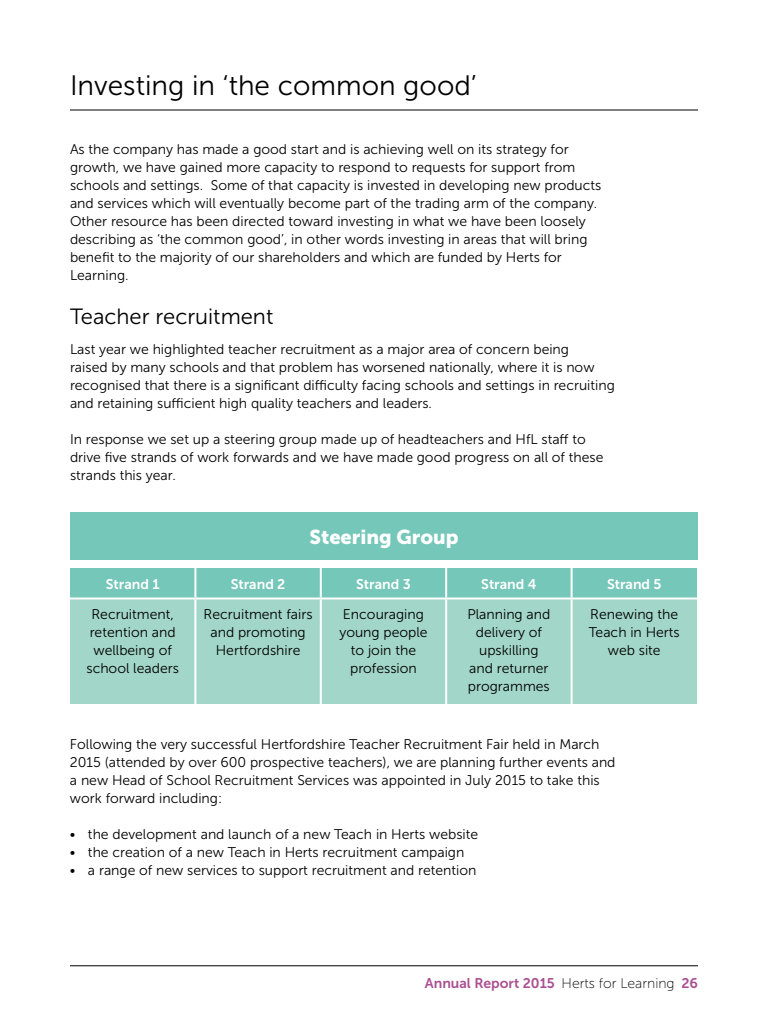
<style>
.page{position:relative;width:768px;height:1024px;background:#fff}
.page>*{position:absolute;margin:0;border:0;box-sizing:border-box;transform-origin:0 0}
.t1{font:28px "Museo Sans 300";color:#000}
.t2{font:22px "Museo Sans 300";color:#000}
.t3{font:20px "Museo Sans 900";color:#fff}
.t4{font:14px/18px "Museo Sans 300";color:#000;text-align:center}
.t5{font:14px "Museo Sans 700";color:#fff}
.t6{font:14px "Museo Sans 700";color:#aa4f91}
.s1{font-family:"Museo Sans 100";color:#000}
</style>
<div class="page">
<hr style="left:70px;top:965px;width:628px;height:1px;background:#000">
<hr style="left:70px;top:110px;width:628px;height:1px;background:#000">
<div style="left:70px;top:512px;width:628px;height:48px;background:#75c7b9"></div>
<div style="left:70px;top:568px;width:627px;height:30px;background:#75c7b9"></div>
<div style="left:70px;top:600px;width:627px;height:104px;background:#a2d6c8"></div>
<hr style="left:194px;top:568px;width:2px;height:30px;background:#fff">
<hr style="left:320px;top:568px;width:2px;height:30px;background:#fff">
<hr style="left:445px;top:568px;width:2px;height:30px;background:#fff">
<hr style="left:571px;top:568px;width:2px;height:30px;background:#fff">
<hr style="left:194px;top:600px;width:2px;height:104px;background:#fff">
<hr style="left:320px;top:600px;width:2px;height:104px;background:#fff">
<hr style="left:445px;top:600px;width:2px;height:104px;background:#fff">
<hr style="left:571px;top:600px;width:2px;height:104px;background:#fff">
<h1 class="t1" style="left:70px;top:70px;width:408px">Investing in ‘the common good’</h1>
<p class="t4" style="left:70px;top:140px;width:533px;text-align:left">As the company has made a good start and is achieving well on its strategy for growth, we have gained more capacity to respond to requests for support from schools and settings. Some of that capacity is invested in developing new products and services which will eventually become part of the trading arm of the company.<br>Other resource has been directed toward investing in what we have been loosely describing as ‘the common good’, in other words investing in areas that will bring benefit to the majority of our shareholders and which are funded by Herts for Learning.</p>
<h2 class="t2" style="left:70px;top:304px;width:205px">Teacher recruitment</h2>
<p class="t4" style="left:70px;top:340px;width:546px;text-align:left">Last year we highlighted teacher recruitment as a major area of concern being<br>raised by many schools and that problem has worsened nationally, where it is now recognised that there is a significant difficulty facing schools and settings in recruiting and retaining sufficient high quality teachers and leaders.</p>
<p class="t4" style="left:70px;top:430px;width:535px;text-align:left">In response we set up a steering group made up of headteachers and HfL staff to drive five strands of work forwards and we have made good progress on all of these strands this year.</p>
<h3 class="t3" style="left:310px;top:525px;width:151px">Steering Group</h3>
<p class="t5" style="left:106px;top:576px;width:55px">Strand 1</p>
<p class="t5" style="left:231px;top:576px;width:56px">Strand 2</p>
<p class="t5" style="left:356px;top:576px;width:56px">Strand 3</p>
<p class="t5" style="left:481px;top:576px;width:57px">Strand 4</p>
<p class="t5" style="left:607px;top:576px;width:56px">Strand 5</p>
<p class="t4" style="left:86px;top:605px;width:94px">Recruitment, retention and wellbeing of school leaders</p>
<p class="t4" style="left:204px;top:605px;width:110px">Recruitment fairs and promoting<br>Hertfordshire</p>
<p class="t4" style="left:339px;top:605px;width:90px">Encouraging young people to join the profession</p>
<p class="t4" style="left:467px;top:605px;width:85px">Planning and delivery of upskilling and returner programmes</p>
<p class="t4" style="left:589px;top:605px;width:93px">Renewing the<br>Teach in Herts web site</p>
<p class="t4" style="left:70px;top:735px;width:547px;text-align:left">Following the very successful Hertfordshire Teacher Recruitment Fair held in March 2015 (attended by over 600 prospective teachers), we are planning further events and a new Head of School Recruitment Services was appointed in July 2015 to take this work forward including:</p>
<p class="t4" style="left:70px;top:825px;width:410px">• the development and launch of a new Teach in Herts website</p>
<p class="t4" style="left:70px;top:843px;width:396px">• the creation of a new Teach in Herts recruitment campaign</p>
<p class="t4" style="left:70px;top:861px;width:408px">• a range of new services to support recruitment and retention</p>
<p class="t6" style="left:425px;top:975px;width:275px">Annual Report 2015 <span class="s1">Herts for Learning</span> 26</p>
</div>
